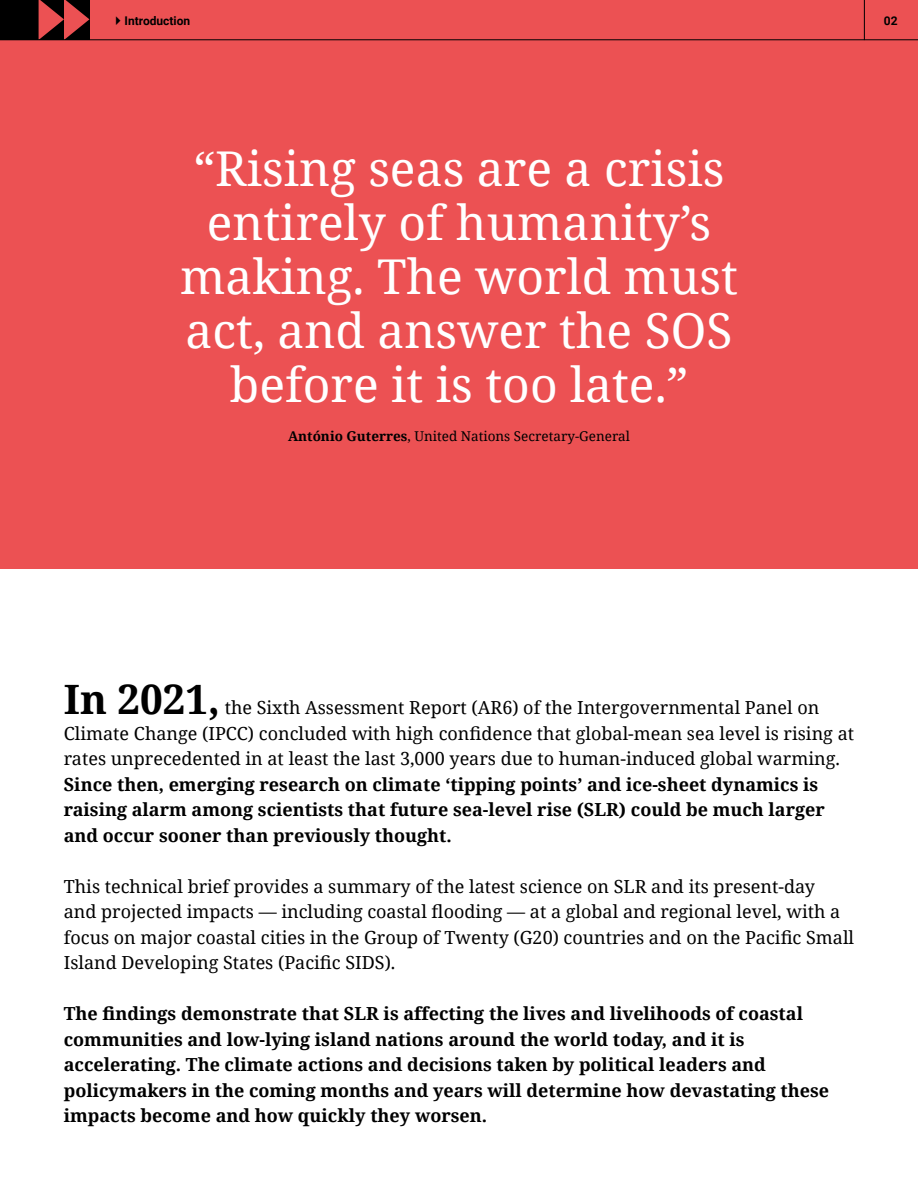
<style>
.page{position:relative;width:918px;height:1188px;background:#fff}
.page>*{position:absolute;margin:0;border:0;box-sizing:border-box;transform-origin:0 0}
.t1{font:48px/54px "Noto Serif";color:#fff;text-align:center}
.t2{font:700 40.5px "Noto Serif";color:#000}
.t3{font:700 18px/25.5px "Noto Serif";color:#000}
.t4{font:18px/25.5px "Noto Serif";color:#000}
.t5{font:13.5px "Noto Serif";color:#000}
.t6{font:700 12px "Roboto";color:#000}
.s1{font-weight:700}
</style>
<div class="page">
<div style="left:0;top:0;width:918px;height:568px;background:#ec5153"></div>
<div style="left:0;top:0;width:89px;height:40px;background:#000"></div>
<svg style="left:39px;top:0;width:50px;height:39px"></svg>
<hr style="left:0;top:39px;width:918px;height:1px;background:#000">
<hr style="left:864px;top:0;width:1px;height:40px;background:#000">
<p class="t6" style="left:125px;top:13px;width:67px">Introduction</p>
<h1 class="t1" style="left:180px;top:140px;width:560px">“Rising seas are a crisis entirely of humanity’s making. The world must act, and answer the SOS before it is too late.”</h1>
<p class="t5" style="left:288px;top:427px;width:343px"><span class="s1">António Guterres</span>, United Nations Secretary-General</p>
<p class="t6" style="left:884px;top:12px;width:15px">02</p>
<h2 class="t2" style="left:64px;top:671px;width:158px">In 2021,</h2>
<p class="t4" style="left:64px;top:694px;width:792px;text-indent:161px">the Sixth Assessment Report (AR6) of the Intergovernmental Panel on<br>Climate Change (IPCC) concluded with high confidence that global-mean sea level is rising at rates unprecedented in at least the last 3,000 years due to human-induced global warming.</p>
<p class="t3" style="left:64px;top:771px;width:763px">Since then, emerging research on climate ‘tipping points’ and ice-sheet dynamics is raising alarm among scientists that future sea-level rise (SLR) could be much larger and occur sooner than previously thought.</p>
<p class="t4" style="left:64px;top:873px;width:792px">This technical brief provides a summary of the latest science on SLR and its present-day<br>and projected impacts — including coastal flooding — at a global and regional level, with a focus on major coastal cities in the Group of Twenty (G20) countries and on the Pacific Small Island Developing States (Pacific SIDS).</p>
<p class="t3" style="left:64px;top:1000px;width:767px">The findings demonstrate that SLR is affecting the lives and livelihoods of coastal communities and low-lying island nations around the world today, and it is accelerating. The climate actions and decisions taken by political leaders and policymakers in the coming months and years will determine how devastating these impacts become and how quickly they worsen.</p>
</div>
